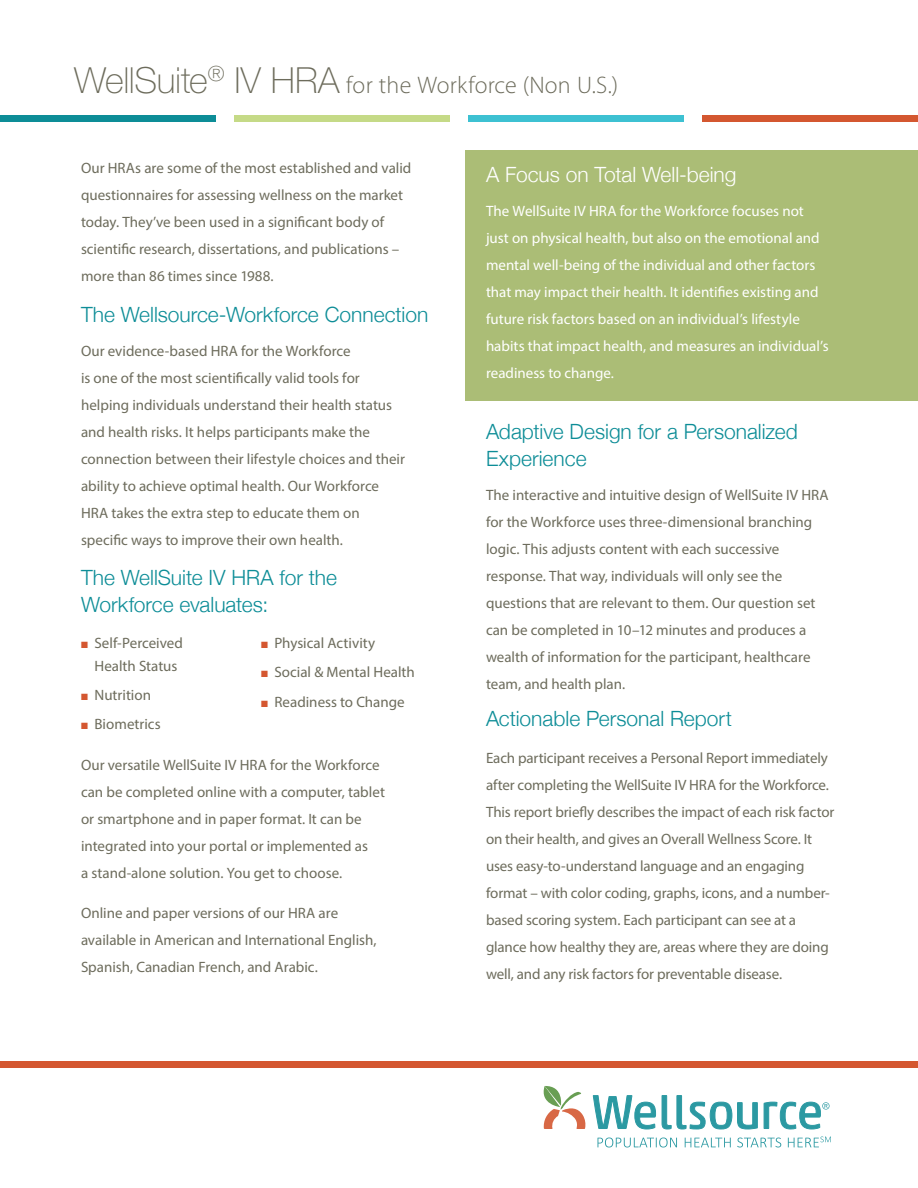
<style>
.page{position:relative;width:918px;height:1188px;background:#fff}
.page>*{position:absolute;margin:0;border:0;box-sizing:border-box;transform-origin:0 0}
.t1{font:300 24px "Myriad Pro";letter-spacing:.01em;color:#6d6c5c}
.Subhead{font:300 21px/27px "Helvetica Neue";color:#0d8d97}
.Subhead-2{font:300 21px "Helvetica Neue";color:#fff}
.Body_text_no_space_b{font:15px/27px "Myriad Pro";letter-spacing:-.005em;color:#6d6c5c}
.Body_text{font:15px/27px "Myriad Pro";color:#6d6c5c}
.Body_text_no_space_b-2{font:15px/27px "Myriad Pro";color:#fff}
.s1{font-family:"Helvetica Neue LT Std";font-weight:100;font-size:36px}
.s2{color:#d45730}
</style>
<div class="page">
<div style="left:466px;top:150px;width:452px;height:251px;background:#abbd76"></div>
<div style="left:0;top:1062px;width:918px;height:6px;background:#d45730"></div>
<svg style="left:544px;top:1086px;width:42px;height:43px"></svg>
<svg style="left:593px;top:1095px;width:238px;height:53px"></svg>
<div style="left:0;top:116px;width:216px;height:6px;background:#0d8d97"></div>
<div style="left:234px;top:116px;width:216px;height:6px;background:#c5da87"></div>
<div style="left:468px;top:116px;width:216px;height:6px;background:#3dc1d2"></div>
<div style="left:702px;top:116px;width:216px;height:6px;background:#d45730"></div>
<p class="t1" style="left:74px;top:71px;width:545px"><span class="s1">WellSuite</span><sup>®</sup> <span class="s1">IV HRA</span> for the Workforce (Non U.S.)</p>
<p class="Body_text" style="left:81px;top:154px;width:332px">Our HRAs are some of the most established and valid questionnaires for assessing wellness on the market today. They’ve been used in a significant body of scientific research, dissertations, and publications – more than 86 times since 1988.</p>
<p class="Subhead" style="left:81px;top:300px;width:349px">The Wellsource-Workforce Connection</p>
<p class="Body_text_no_space_b" style="left:81px;top:337px;width:325px">Our evidence-based HRA for the Workforce<br>is one of the most scientifically valid tools for helping individuals understand their health status and health risks. It helps participants make the connection between their lifestyle choices and their ability to achieve optimal health. Our Workforce HRA takes the extra step to educate them on specific ways to improve their own health.</p>
<p class="Subhead" style="left:81px;top:564px;width:258px">The WellSuite IV HRA for the<br>Workforce evaluates:</p>
<p class="Body_text_no_space_b" style="left:81px;top:631px;width:104px;line-height:22.5px;text-align:center"><span class="s2">■</span> Self-Perceived<br>Health Status</p>
<p class="Body_text_no_space_b" style="left:81px;top:681px;width:72px"><span class="s2">■</span> Nutrition</p>
<p class="Body_text_no_space_b" style="left:81px;top:710px;width:81px"><span class="s2">■</span> Biometrics</p>
<p class="Body_text_no_space_b" style="left:261px;top:629px;width:116px"><span class="s2">■</span> Physical Activity</p>
<p class="Body_text_no_space_b" style="left:261px;top:658px;width:155px"><span class="s2">■</span> Social &amp; Mental Health</p>
<p class="Body_text_no_space_b" style="left:261px;top:688px;width:145px"><span class="s2">■</span> Readiness to Change</p>
<p class="Body_text_no_space_b" style="left:81px;top:751px;width:306px">Our versatile WellSuite IV HRA for the Workforce can be completed online with a computer, tablet or smartphone and in paper format. It can be integrated into your portal or implemented as<br>a stand-alone solution. You get to choose.</p>
<p class="Body_text" style="left:81px;top:899px;width:297px">Online and paper versions of our HRA are available in American and International English,<br>Spanish, Canadian French, and Arabic.</p>
<p class="Subhead-2" style="left:486px;top:162px;width:252px">A Focus on Total Well-being</p>
<p class="Body_text_no_space_b-2" style="left:486px;top:197px;width:344px">The WellSuite IV HRA for the Workforce focuses not just on physical health, but also on the emotional and mental well-being of the individual and other factors that may impact their health. It identifies existing and future risk factors based on an individual’s lifestyle habits that impact health, and measures an individual’s readiness to change.</p>
<p class="Subhead" style="left:486px;top:417px;width:313px">Adaptive Design for a Personalized<br>Experience</p>
<p class="Body_text_no_space_b" style="left:486px;top:481px;width:344px">The interactive and intuitive design of WellSuite IV HRA for the Workforce uses three-dimensional branching logic. This adjusts content with each successive response. That way, individuals will only see the questions that are relevant to them. Our question set can be completed in 10–12 minutes and produces a wealth of information for the participant, healthcare team, and health plan.</p>
<p class="Subhead" style="left:486px;top:705px;width:248px">Actionable Personal Report</p>
<p class="Body_text_no_space_b" style="left:486px;top:744px;width:350px">Each participant receives a Personal Report immediately after completing the WellSuite IV HRA for the Workforce.<br>This report briefly describes the impact of each risk factor on their health, and gives an Overall Wellness Score. It uses easy-to-understand language and an engaging format – with color coding, graphs, icons, and a number&shy;based scoring system. Each participant can see at a glance how healthy they are, areas where they are doing well, and any risk factors for preventable disease.</p>
</div>
